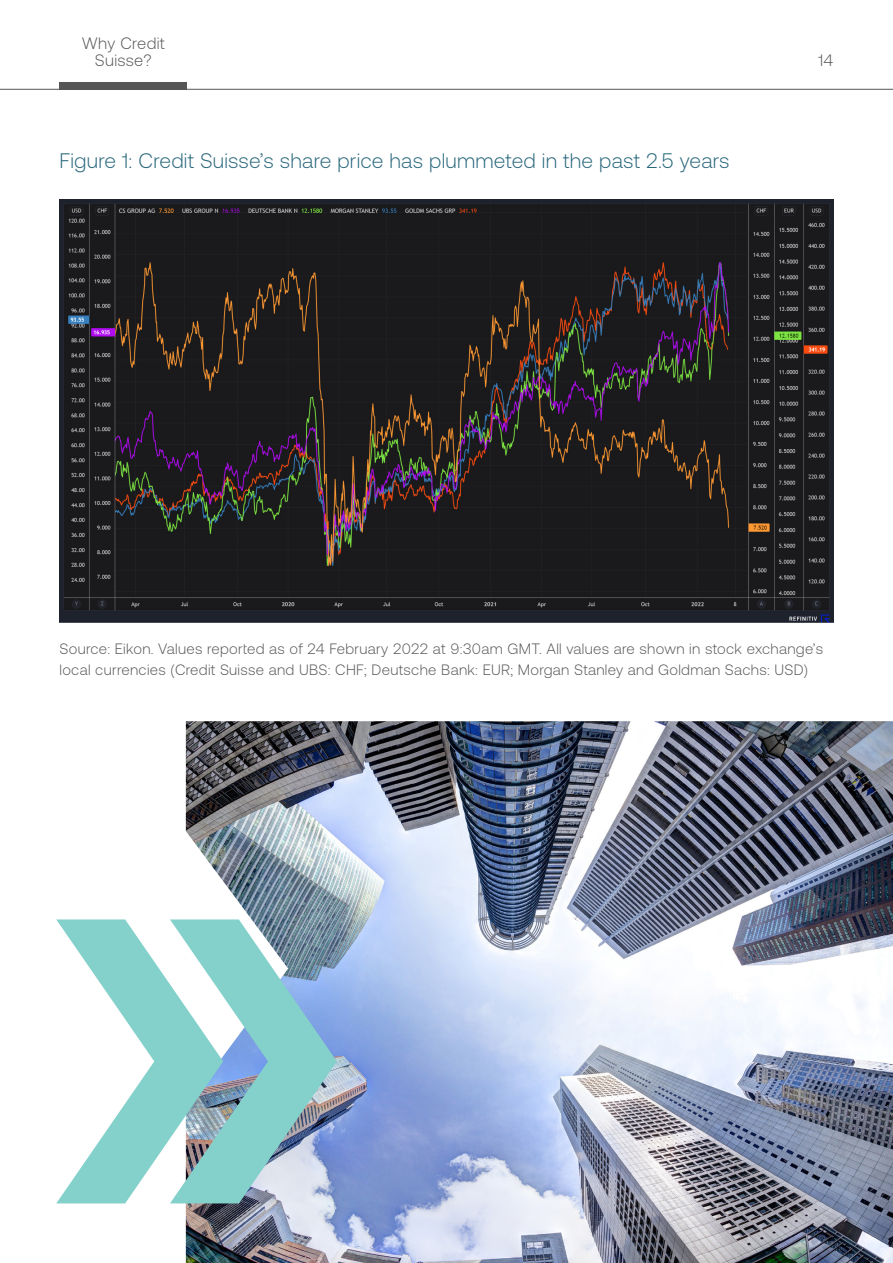
<style>
.page{position:relative;width:893px;height:1263px;background:#fff}
.page>*{position:absolute;margin:0;border:0;box-sizing:border-box;transform-origin:0 0}
.Table_Diagram_Headin{font:300 21px "Aeonik";letter-spacing:.01em;color:#2a687d}
.Body_Text_-_Main{font:300 16.5px/16.5px "Aeonik";letter-spacing:.02em;color:#565656;text-align:center}
.References{font:300 15px/21px "Aeonik";letter-spacing:.02em;color:#565656}
</style>
<div class="page">
<div style="left:60px;top:82px;width:127px;height:7px;background:#565656"></div>
<hr style="left:0;top:89px;width:893px;height:1px;background:#565656">
<img style="left:60px;top:200px;width:773px;height:422px">
<img style="left:186px;top:721px;width:707px;height:542px">
<svg style="left:56px;top:919px;width:114px;height:284px"></svg>
<img style="left:170px;top:919px;width:167px;height:284px">
<p class="Body_Text_-_Main" style="left:82px;top:35px;width:84px">Why Credit<br>Suisse?</p>
<p class="Table_Diagram_Headin" style="left:60px;top:149px;width:671px">Figure 1: Credit Suisse’s share price has plummeted in the past 2.5 years</p>
<p class="Body_Text_-_Main" style="left:818px;top:52px;width:17px">14</p>
<p class="References" style="left:60px;top:638px;width:765px">Source: Eikon. Values reported as of 24 February 2022 at 9:30am GMT. All values are shown in stock exchange’s local currencies (Credit Suisse and UBS: CHF; Deutsche Bank: EUR; Morgan Stanley and Goldman Sachs: USD)</p>
</div>
